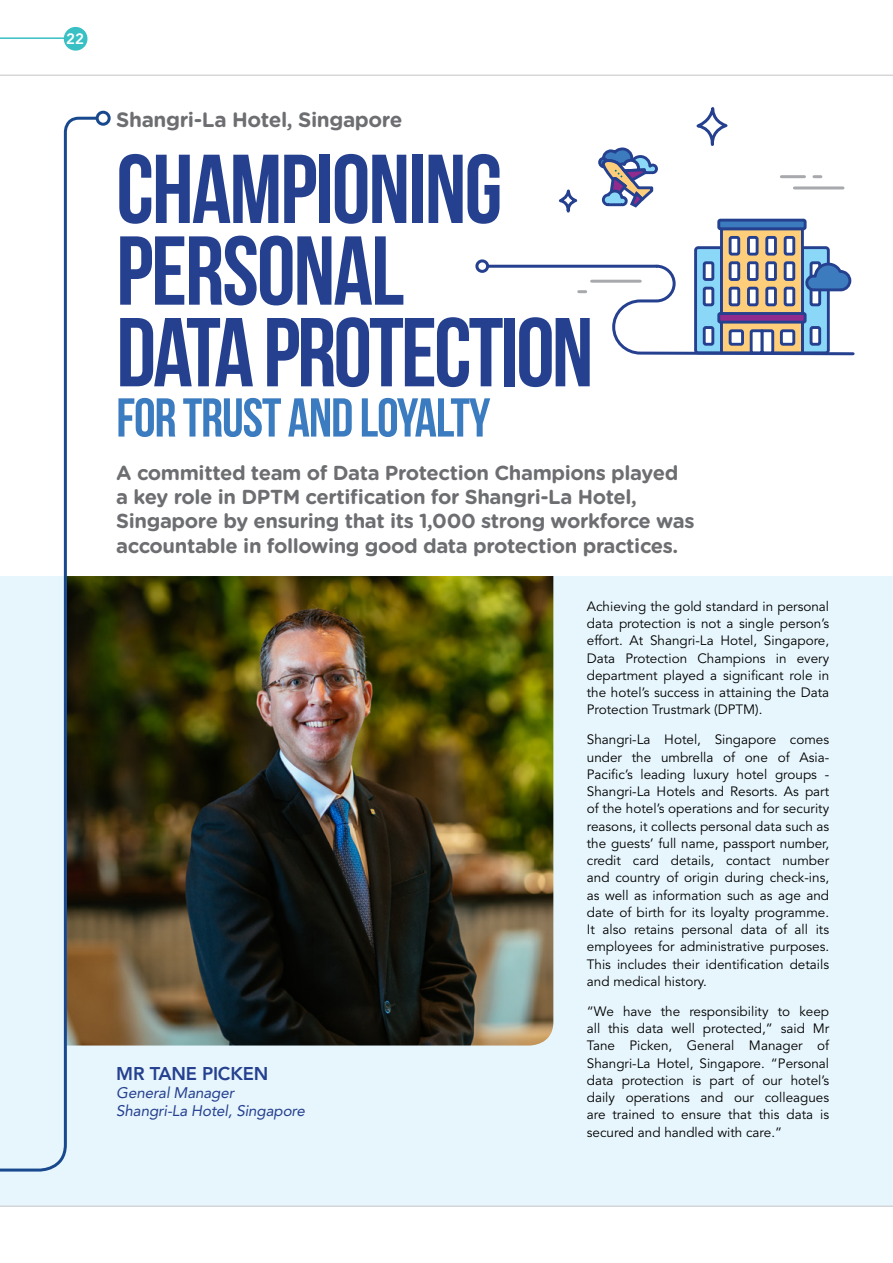
<style>
.page{position:relative;width:893px;height:1263px;background:#fff}
.page>*{position:absolute;margin:0;border:0;box-sizing:border-box;transform-origin:0 0}
.t1{font:700 97.65px/81.6px "Bebas Neue";letter-spacing:-.02em;color:#25408f}
.t2{font:700 54.6px "Bebas Neue";letter-spacing:-.02em;color:#3b7bbf}
.t3{font:700 20.7px "Gotham Rounded";letter-spacing:-.02em;color:#6d6e71}
.t4{font:700 20.25px/24.3px "Gotham Rounded";letter-spacing:-.02em;color:#6d6e71}
.t5{font:800 18.3px "Avenir LT Std";letter-spacing:-.01em;color:#25408f}
.t6{font:italic 15.3px/18px "Avenir LT Std";letter-spacing:-.01em;color:#25408f}
.t7{font:800 15px "Avenir LT Std";color:#fff}
.t8{font:13.5px/17.2px "Avenir LT Std";color:#000;text-align:justify}
</style>
<div class="page">
<hr style="left:0;top:75px;width:892px;height:1px;background:#c9cacc">
<div style="left:0;top:576px;width:892px;height:629px;background:#e7f6fd"></div>
<hr style="left:0;top:1205px;width:892px;height:2px;background:#c9cacc">
<img style="left:100px;top:576px;width:453px;height:469px">
<svg style="left:721px;top:229px;width:81px;height:124px"></svg>
<div style="left:785px;top:237px;width:9px;height:17px;background:#fff;border-radius:2px"></div>
<div style="left:784px;top:236px;width:11px;height:20px;border:3px solid #25408f;border-radius:2px"></div>
<div style="left:767px;top:237px;width:8px;height:17px;background:#fff;border-radius:2px"></div>
<div style="left:765px;top:236px;width:12px;height:20px;border:3px solid #25408f;border-radius:2px"></div>
<div style="left:748px;top:237px;width:9px;height:17px;background:#fff;border-radius:2px"></div>
<div style="left:747px;top:236px;width:11px;height:20px;border:3px solid #25408f;border-radius:2px"></div>
<div style="left:730px;top:237px;width:9px;height:17px;background:#fff;border-radius:2px"></div>
<div style="left:729px;top:236px;width:11px;height:20px;border:3px solid #25408f;border-radius:2px"></div>
<div style="left:719px;top:220px;width:86px;height:9px;background:#3b7bbe;border-radius:2px"></div>
<div style="left:717px;top:219px;width:90px;height:11px;border:3px solid #25408f;border-radius:2px"></div>
<svg style="left:598px;top:148px;width:60px;height:60px"></svg>
<svg style="left:0;top:115px;width:100px;height:1057px"></svg>
<div style="left:96px;top:111px;width:15px;height:15px;border:3px solid #18488e;border-radius:50%"></div>
<hr style="left:794px;top:186px;width:49px;height:3px;background:#a7a9ac">
<hr style="left:781px;top:175px;width:23px;height:3px;background:#a7a9ac">
<svg style="left:814px;top:175px;width:7px;height:3px"></svg>
<svg style="left:475px;top:245px;width:380px;height:111px"></svg>
<div style="left:696px;top:107px;width:31px;height:39px;border:3px solid #25408f;border-radius:50%"></div>
<div style="left:559px;top:189px;width:18px;height:24px;border:3px solid #25408f;border-radius:50%"></div>
<hr style="left:0;top:37px;width:68px;height:2px;background:#38c0c5">
<div style="left:64px;top:27px;width:23px;height:24px;background:#38c0c5;border-radius:50%"></div>
<p class="t7" style="left:66px;top:30px;width:19px">22</p>
<h3 class="t3" style="left:116px;top:104px;width:288px">Shangri-La Hotel, Singapore</h3>
<h1 class="t1" style="left:116px;top:147px;width:479px">CHAMPIONING<br>PERSONAL<br>DATA PROTECTION</h1>
<h2 class="t2" style="left:116px;top:388px;width:376px">FOR TRUST AND LOYALTY</h2>
<h3 class="t4" style="left:116px;top:460px;width:580px">A committed team of Data Protection Champions played a key role in DPTM certification for Shangri-La Hotel, Singapore by ensuring that its 1,000 strong workforce was accountable in following good data protection practices.</h3>
<h3 class="t5" style="left:116px;top:1063px;width:154px">MR TANE PICKEN</h3>
<p class="t6" style="left:116px;top:1084px;width:190px">General Manager<br>Shangri-La Hotel, Singapore</p>
<p class="t8" style="left:587px;top:598px;width:244px">Achieving the gold standard in personal data protection is not a single person’s effort. At Shangri-La Hotel, Singapore, Data Protection Champions in every department played a significant role in the hotel’s success in attaining the Data Protection Trustmark (DPTM).</p>
<p class="t8" style="left:587px;top:731px;width:244px">Shangri-La Hotel, Singapore comes under the umbrella of one of Asia-Pacific’s leading luxury hotel groups - Shangri-La Hotels and Resorts. As part of the hotel’s operations and for security reasons, it collects personal data such as the guests’ full name, passport number, credit card details, contact number and country of origin during check-ins, as well as information such as age and date of birth for its loyalty programme.<br>It also retains personal data of all its employees for administrative purposes.<br>This includes their identification details and medical history.</p>
<p class="t8" style="left:587px;top:1003px;width:244px">“We have the responsibility to keep all this data well protected,” said Mr Tane Picken, General Manager of Shangri-La Hotel, Singapore. “Personal data protection is part of our hotel’s daily operations and our colleagues are trained to ensure that this data is secured and handled with care.”</p>
</div>
